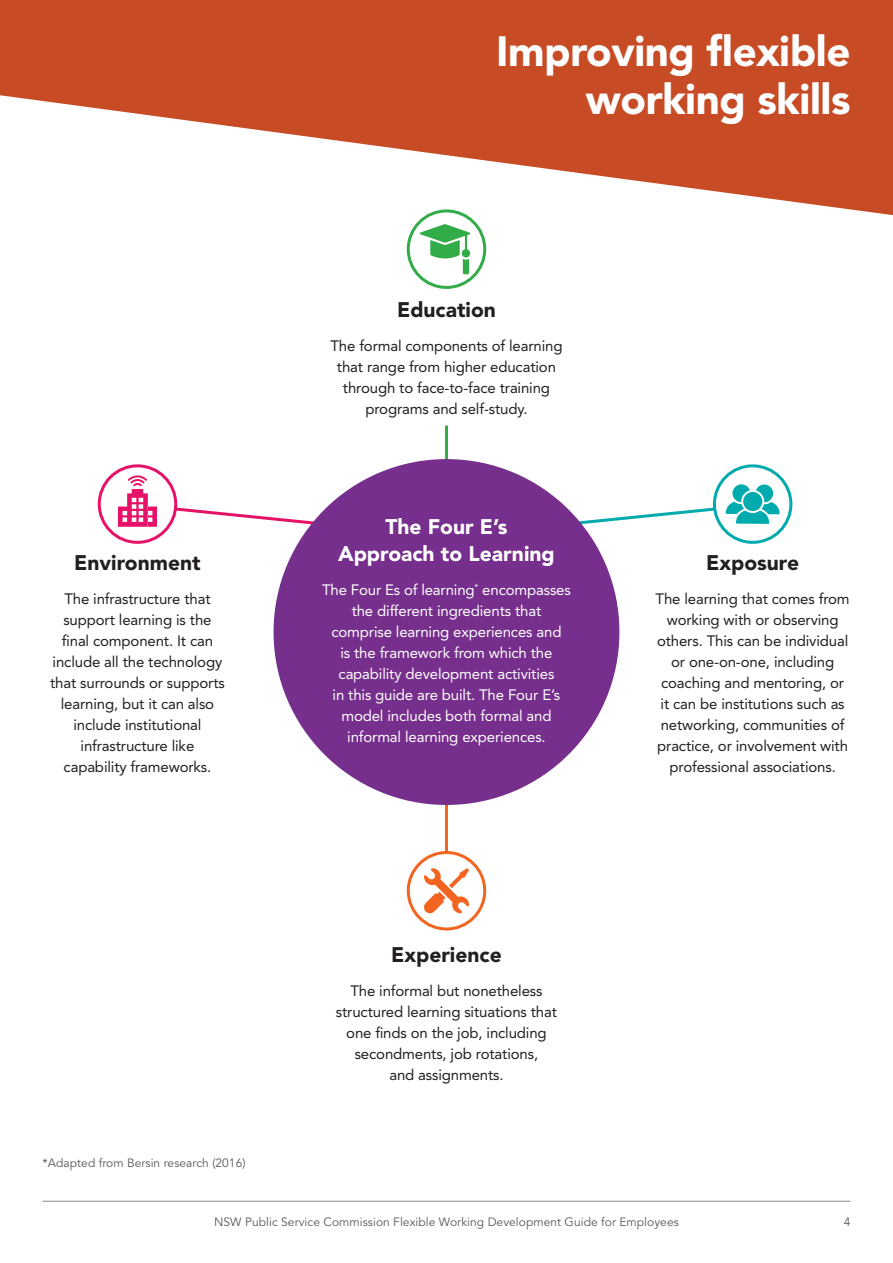
<style>
.page{position:relative;width:893px;height:1263px;background:#fff}
.page>*{position:absolute;margin:0;border:0;box-sizing:border-box;transform-origin:0 0}
.t1{font:900 42px/48px "Avenir LT Std";letter-spacing:-.01em;color:#fff;text-align:right}
.t2{font:900 21px "Avenir LT Std";color:#231f20}
.t3{font:900 21px/27px "Avenir LT Std";color:#fff;text-align:center}
.t4{font:15px/21px "Avenir LT Std";letter-spacing:-.01em;color:#231f20;text-align:center}
.t5{font:15px/21px "Avenir LT Std";letter-spacing:-.01em;color:#fff;text-align:center}
.t6{font:12px "Avenir LT Std";letter-spacing:.005em;color:#57585a}
</style>
<div class="page">
<hr style="left:43px;top:1201px;width:807px;height:1px;background:#939598">
<svg style="left:0;top:0;width:893px;height:217px;fill:#c74c25"></svg>
<svg style="left:172px;top:506px;width:153px;height:21px"></svg>
<svg style="left:565px;top:506px;width:153px;height:21px"></svg>
<hr style="left:445px;top:801px;width:3px;height:52px;background:#f36421">
<hr style="left:445px;top:426px;width:3px;height:51px;background:#32ac49">
<svg style="left:420px;top:224px;width:50px;height:50px"></svg>
<svg style="left:726px;top:484px;width:54px;height:40px"></svg>
<svg style="left:424px;top:868px;width:45px;height:46px"></svg>
<svg style="left:118px;top:475px;width:39px;height:52px"></svg>
<div style="left:274px;top:459px;width:345px;height:346px;background:#762f8c;border-radius:50%"></div>
<div style="left:713px;top:464px;width:79px;height:80px;border:3px solid #00aaad;border-radius:50%"></div>
<div style="left:98px;top:464px;width:79px;height:80px;border:3px solid #e61267;border-radius:50%"></div>
<div style="left:407px;top:209px;width:79px;height:80px;border:3px solid #32ac49;border-radius:50%"></div>
<div style="left:407px;top:851px;width:79px;height:79px;border:3px solid #f36421;border-radius:50%"></div>
<h2 class="t1" style="left:496px;top:27px;width:356px">Improving flexible working skills</h2>
<h4 class="t2" style="left:74px;top:550px;width:128px">Environment</h4>
<p class="t4" style="left:50px;top:588px;width:176px">The infrastructure that support learning is the final component. It can include all the technology that surrounds or supports learning, but it can also include institutional infrastructure like capability frameworks.</p>
<p class="t6" style="left:43px;top:1155px;width:205px">*Adapted from Bersin research (2016)</p>
<h4 class="t2" style="left:397px;top:297px;width:100px">Education</h4>
<p class="t4" style="left:330px;top:335px;width:234px">The formal components of learning that range from higher education through to face-to-face training programs and self-study.</p>
<h3 class="t3" style="left:338px;top:513px;width:218px">The Four E’s<br>Approach to Learning</h3>
<p class="t5" style="left:322px;top:579px;width:250px">The Four Es of learning<sup>*</sup> encompasses the different ingredients that comprise learning experiences and<br>is the framework from which the capability development activities<br>in this guide are built. The Four E’s model includes both formal and informal learning experiences.</p>
<h4 class="t2" style="left:391px;top:942px;width:112px">Experience</h4>
<p class="t4" style="left:336px;top:980px;width:223px">The informal but nonetheless structured learning situations that one finds on the job, including secondments, job rotations,<br>and assignments.</p>
<h4 class="t2" style="left:706px;top:550px;width:94px">Exposure</h4>
<p class="t4" style="left:656px;top:588px;width:196px">The learning that comes from working with or observing others. This can be individual or one-on-one, including coaching and mentoring, or it can be institutions such as networking, communities of practice, or involvement with professional associations.</p>
<p class="t6" style="left:214px;top:1215px;width:466px">NSW Public Service Commission Flexible Working Development Guide for Employees</p>
<p class="t6" style="left:844px;top:1215px;width:8px">4</p>
</div>
